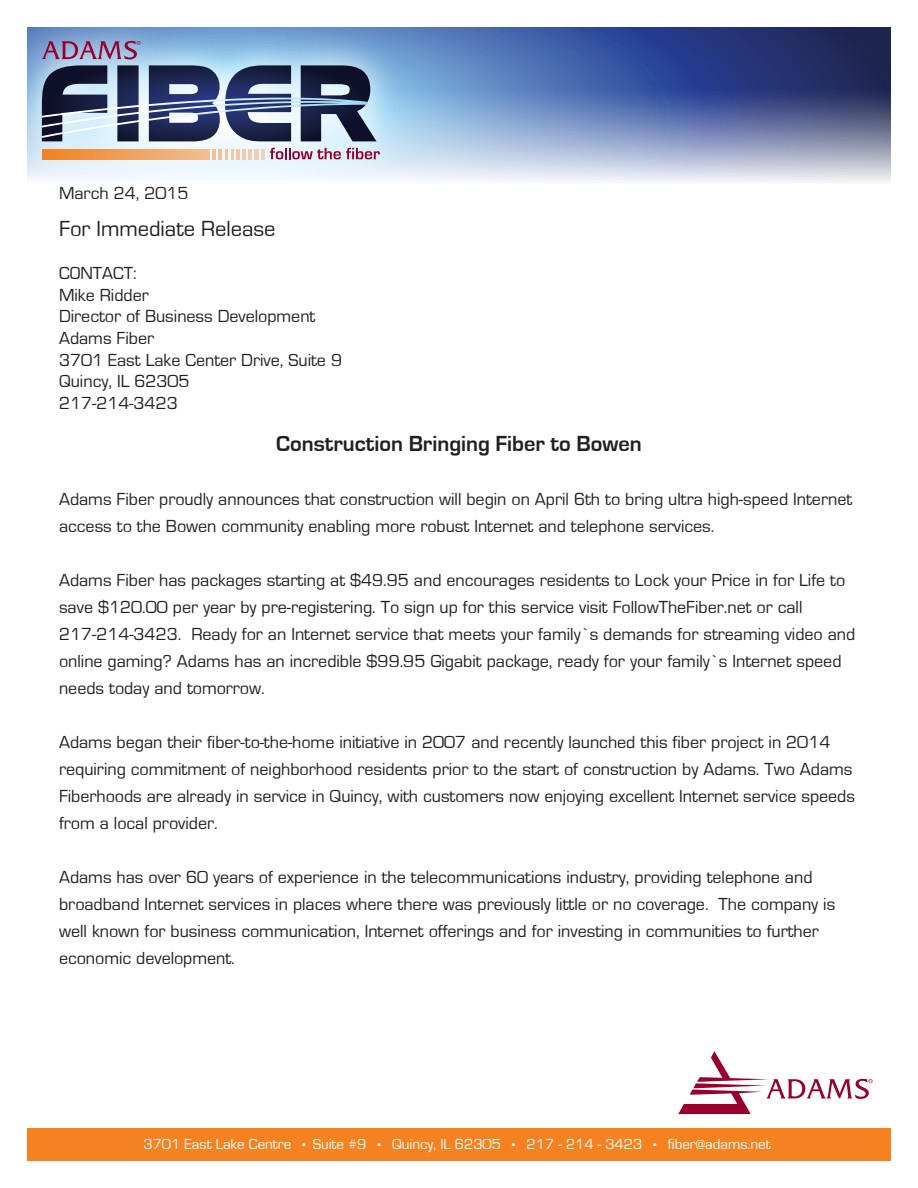
<style>
.page{position:relative;width:918px;height:1188px;background:#fff}
.page>*{position:absolute;margin:0;border:0;box-sizing:border-box;transform-origin:0 0}
.t1{font:700 22.5px "Eurostile";color:#231f20}
.t2{font:22.5px "Eurostile";color:#231f20}
.t3{font:18px/27px "Eurostile";color:#231f20}
.t4{font:15px "Eurostile";color:#fff}
</style>
<div class="page">
<svg style="left:425px;top:27px;width:466px;height:43px;background:#334b8d"></svg>
<svg style="left:425px;top:70px;width:466px;height:112px;background:#8193bd"></svg>
<img style="left:27px;top:27px;width:398px;height:153px">
<svg style="left:42px;top:149px;width:168px;height:10px;background:#f19f58"></svg>
<svg style="left:213px;top:148px;width:167px;height:11px;background:#d3afb8"></svg>
<svg style="left:42px;top:41px;width:335px;height:100px;background:#6f809d"></svg>
<div style="left:27px;top:1128px;width:864px;height:33px;background:#f58220"></div>
<svg style="left:678px;top:1051px;width:195px;height:63px"></svg>
<p class="t3" style="left:59px;top:181px;width:131px">March 24, 2015</p>
<p class="t2" style="left:59px;top:217px;width:218px">For Immediate Release</p>
<p class="t3" style="left:59px;top:263px;width:284px;line-height:21.6px">CONTACT:<br>Mike Ridder<br>Director of Business Development<br>Adams Fiber<br>3701 East Lake Center Drive, Suite 9<br>Quincy, IL 62305<br>217-214-3423</p>
<p class="t1" style="left:276px;top:432px;width:367px">Construction Bringing Fiber to Bowen</p>
<p class="t3" style="left:59px;top:487px;width:795px">Adams Fiber proudly announces that construction will begin on April 6th to bring ultra high-speed Internet access to the Bowen community enabling more robust Internet and telephone services.</p>
<p class="t3" style="left:59px;top:568px;width:798px">Adams Fiber has packages starting at $49.95 and encourages residents to Lock your Price in for Life to save $120.00 per year by pre-registering. To sign up for this service visit FollowTheFiber.net or call 217-214-3423. Ready for an Internet service that meets your family’s demands for streaming video and online gaming? Adams has an incredible $99.95 Gigabit package, ready for your family’s Internet speed needs today and tomorrow.</p>
<p class="t3" style="left:59px;top:730px;width:797px">Adams began their fiber-to-the-home initiative in 2007 and recently launched this fiber project in 2014 requiring commitment of neighborhood residents prior to the start of construction by Adams. Two Adams Fiberhoods are already in service in Quincy, with customers now enjoying excellent Internet service speeds from a local provider.</p>
<p class="t3" style="left:59px;top:865px;width:778px">Adams has over 60 years of experience in the telecommunications industry, providing telephone and broadband Internet services in places where there was previously little or no coverage. The company is well known for business communication, Internet offerings and for investing in communities to further economic development.</p>
<p class="t4" style="left:144px;top:1136px;width:149px">3701 East Lake Centre</p>
<p class="t4" style="left:313px;top:1136px;width:55px">Suite #9</p>
<p class="t4" style="left:392px;top:1136px;width:110px">Quincy, IL 62305</p>
<p class="t4" style="left:527px;top:1136px;width:117px">217 - 214 - 3423</p>
<p class="t4" style="left:668px;top:1136px;width:104px">fiber@adams.net</p>
</div>
